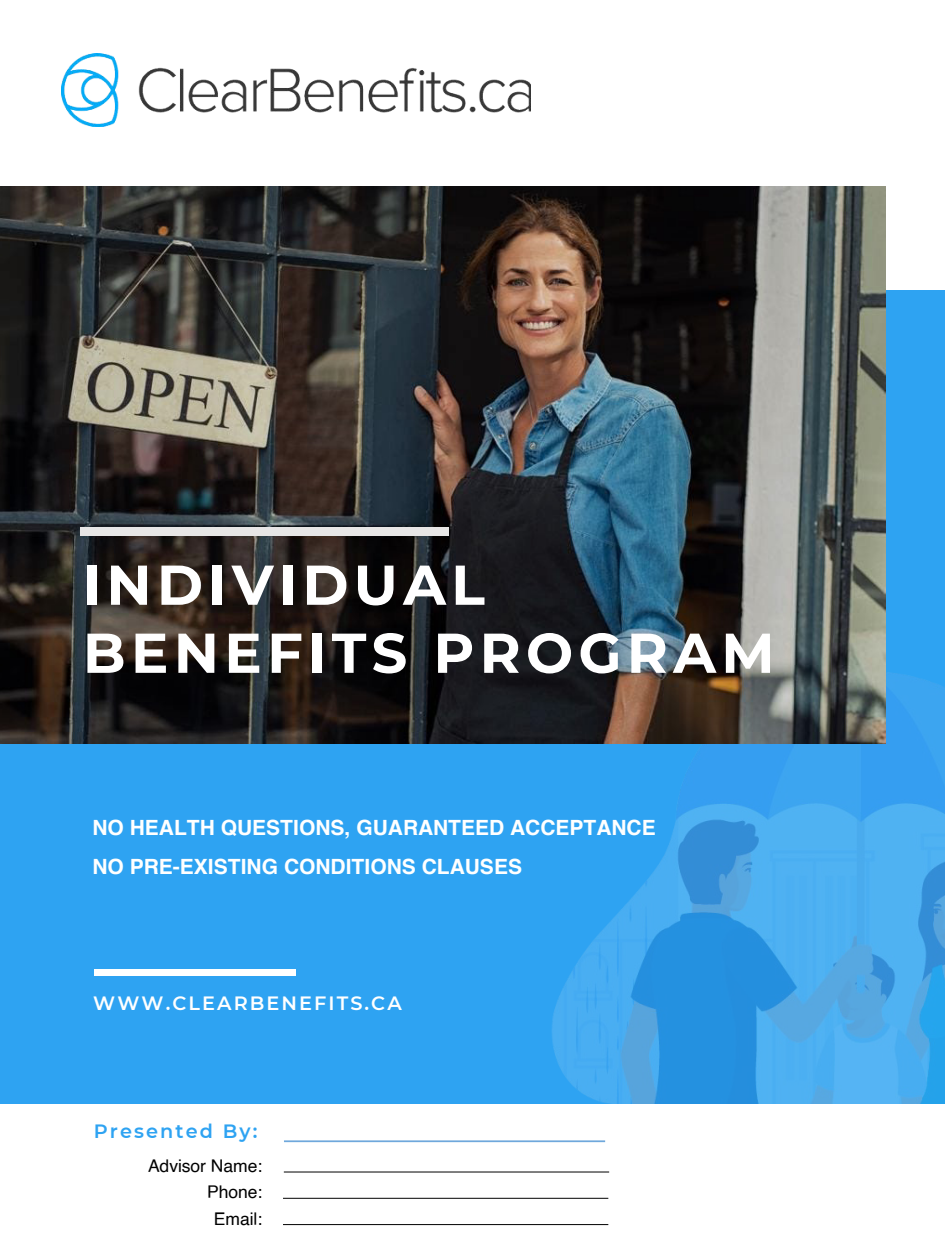
<style>
.page{position:relative;width:945px;height:1260px;background:#fff}
.page>*{position:absolute;margin:0;border:0;box-sizing:border-box;transform-origin:0 0}
.t1{font:700 56px/68.1px "Montserrat";letter-spacing:.095em;color:#fff}
.t2{font:700 21px/38.7px "Helvetica";color:#fff}
.t3{font:600 19.25px "Montserrat";letter-spacing:.11em;color:#fff}
.t4{font:600 19.25px "Montserrat";letter-spacing:.11em;color:#2ea3f2}
.t5{font:17.5px/26.2px "Helvetica";color:#000;text-align:right}
</style>
<div class="page">
<div style="left:0;top:291px;width:945px;height:813px;background:#2ea3f2"></div>
<img style="left:552px;top:672px;width:393px;height:432px">
<img style="left:0;top:187px;width:886px;height:557px">
<img style="left:61px;top:53px;width:469px;height:73px">
<div style="left:81px;top:527px;width:368px;height:9px;background:#e7e6e6"></div>
<div style="left:94px;top:969px;width:201px;height:7px;background:#fff"></div>
<hr style="left:284px;top:1172px;width:325px;height:1px;background:#000">
<hr style="left:283px;top:1198px;width:325px;height:1px;background:#000">
<hr style="left:283px;top:1224px;width:325px;height:1px;background:#000">
<hr style="left:284px;top:1140px;width:321px;height:2px;background:#6fa8dc">
<h1 class="t1" style="left:83px;top:554px;width:693px">INDIVIDUAL<br>BENEFITS PROGRAM</h1>
<p class="t2" style="left:92px;top:810px;width:565px">NO HEALTH QUESTIONS, GUARANTEED ACCEPTANCE<br>NO PRE-EXISTING CONDITIONS CLAUSES</p>
<p class="t3" style="left:93px;top:995px;width:310px">WWW.CLEARBENEFITS.CA</p>
<p class="t4" style="left:94px;top:1123px;width:165px">Presented By:</p>
<p class="t5" style="left:148px;top:1154px;width:116px">Advisor Name:<br>Phone:<br>Email:</p>
</div>
